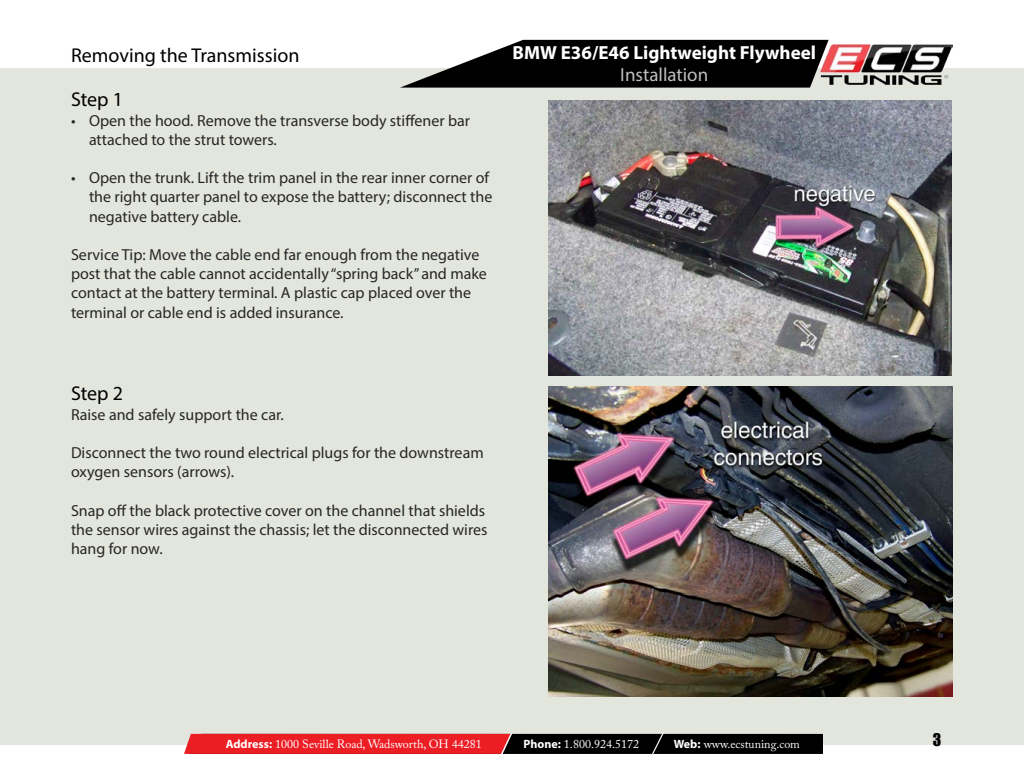
<style>
.page{position:relative;width:1024px;height:768px;background:#fff}
.page>*{position:absolute;margin:0;border:0;box-sizing:border-box;transform-origin:0 0}
.t1{font:20px "Myriad Pro";color:#000}
.t2{font:700 19px "Myriad Pro";color:#fff}
.t3{font:19px "Myriad Pro";color:#bcbec0}
.t4{font:16px/19.2px "Myriad Pro";color:#262626}
.t5{font:16px "Impact";color:#000}
.t6{font:12px "Adobe Caslon Pro";color:#fff}
.s1{font-family:"Myriad Pro";font-weight:700}
</style>
<div class="page">
<div style="left:0;top:68px;width:1024px;height:677px;background:#e3e6dd"></div>
<svg style="left:400px;top:40px;width:429px;height:48px;background:#272727"></svg>
<svg style="left:184px;top:732px;width:639px;height:22px;background:#812325"></svg>
<img style="left:820px;top:44px;width:132px;height:40px">
<img style="left:548px;top:100px;width:404px;height:276px">
<img style="left:548px;top:386px;width:405px;height:311px">
<p class="t1" style="left:71px;top:43px;width:230px">Removing the Transmission</p>
<p class="t1" style="left:71px;top:87px;width:54px">Step 1</p>
<p class="t4" style="left:89px;top:110px;width:383px;text-indent:-18px">• Open the hood. Remove the transverse body stiffener bar attached to the strut towers.</p>
<p class="t4" style="left:89px;top:168px;width:405px;text-indent:-18px">• Open the trunk. Lift the trim panel in the rear inner corner of the right quarter panel to expose the battery; disconnect the negative battery cable.</p>
<p class="t4" style="left:71px;top:245px;width:417px">Service Tip: Move the cable end far enough from the negative post that the cable cannot accidentally “spring back” and make contact at the battery terminal. A plastic cap placed over the terminal or cable end is added insurance.</p>
<p class="t2" style="left:513px;top:40px;width:305px">BMW E36/E46 Lightweight Flywheel</p>
<p class="t3" style="left:620px;top:63px;width:90px">Installation</p>
<p class="t1" style="left:71px;top:381px;width:54px">Step 2</p>
<p class="t4" style="left:71px;top:404px;width:214px">Raise and safely support the car.</p>
<p class="t4" style="left:71px;top:443px;width:414px">Disconnect the two round electrical plugs for the downstream oxygen sensors (arrows).</p>
<p class="t4" style="left:71px;top:500px;width:418px">Snap off the black protective cover on the channel that shields the sensor wires against the chassis; let the disconnected wires hang for now.</p>
<p class="t6" style="left:226px;top:737px;width:258px"><span class="s1">Address:</span> 1000 Seville Road, Wadsworth, OH 44281</p>
<p class="t6" style="left:524px;top:737px;width:117px"><span class="s1">Phone:</span> 1.800.924.5172</p>
<p class="t6" style="left:674px;top:737px;width:128px"><span class="s1">Web:</span> www.ecstuning.com</p>
<p class="t5" style="left:933px;top:727px;width:10px">3</p>
</div>
